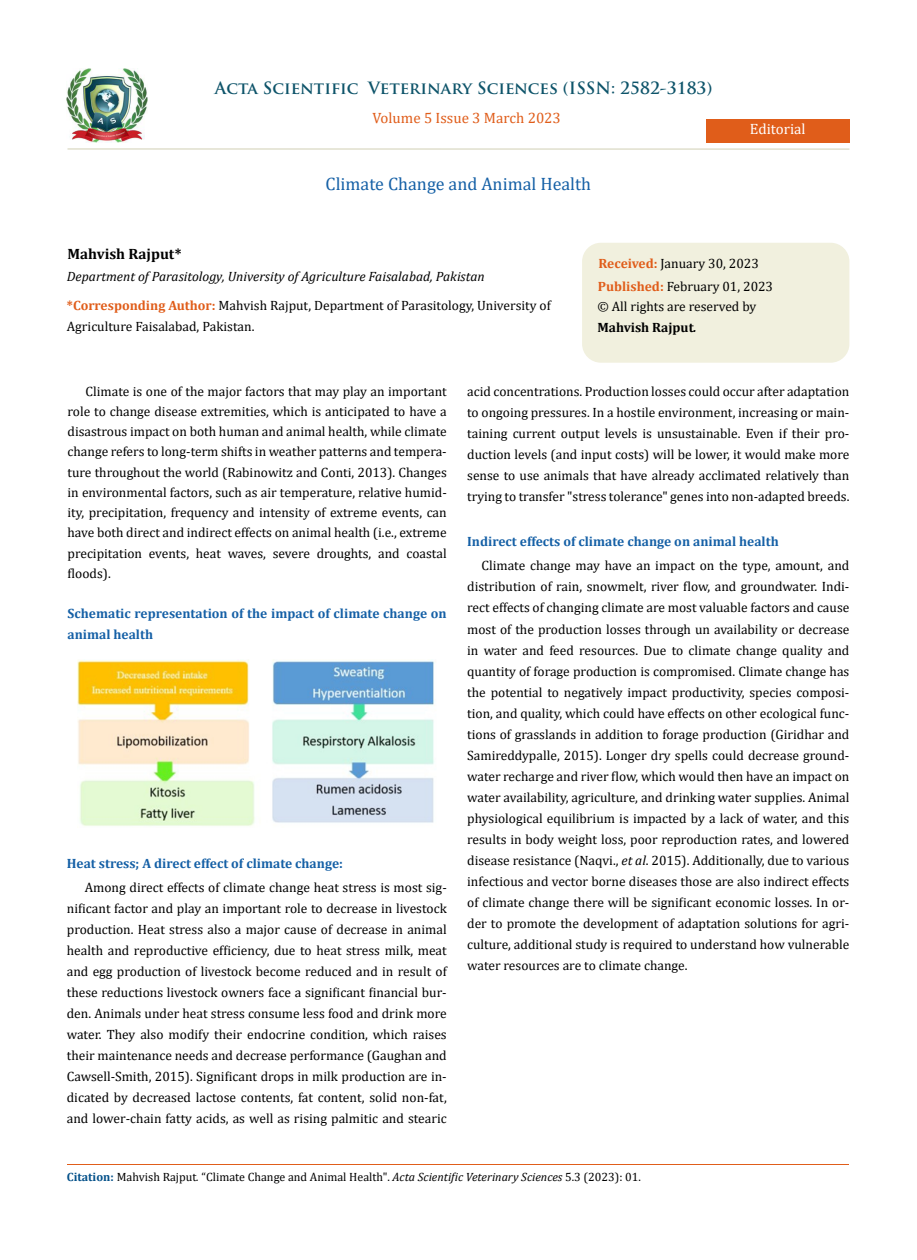
<style>
.page{position:relative;width:917px;height:1260px;background:#fff}
.page>*{position:absolute;margin:0;border:0;box-sizing:border-box;transform-origin:0 0}
.t1{font:18px "Cambria";color:#1560a6}
.t2{font:700 16.5px "Trajan Pro";color:#0e546a}
.t3{font:15px "Cambria";color:#e05d1a}
.t4{font:700 15px "Cambria";color:#000}
.t5{font:15px "Cambria";color:#fff}
.t6{font:13.5px/21px "Cambria";color:#000;text-align:justify}
.t7{font:700 13.5px/20.2px "Cambria";color:#1560a6}
.t8{font:italic 13.5px/29px "Cambria";color:#000}
.t9{font:12px "Cambria";color:#000}
.s1{font-weight:700;font-style:normal;color:#e05d1a}
.s2{font-style:normal}
.s3{font-weight:700;color:#e05d1a}
.s4{font-weight:700}
.s5{font-weight:700;font-style:italic}
.s6{font-style:italic}
.s7{font-weight:700;color:#035089}
</style>
<div class="page">
<img style="left:67px;top:68px;width:80px;height:74px">
<div style="left:706px;top:119px;width:143px;height:23px;background:#e05d1a"></div>
<div style="left:583px;top:244px;width:265px;height:118px;background:#f1f0de;border-radius:18px"></div>
<div style="left:582px;top:243px;width:267px;height:120px;border:2px solid #f1f0de;border-radius:18px"></div>
<img style="left:77px;top:660px;width:357px;height:166px">
<hr style="left:67px;top:1165px;width:781px;height:1px;background:#e05d1a">
<hr style="left:67px;top:148px;width:782px;height:2px;background:#e0dfcd">
<p class="t2" style="left:215px;top:77px;width:499px">Acta Scientific Veterinary Sciences (ISSN: 2582-3183)</p>
<p class="t3" style="left:372px;top:109px;width:190px">Volume 5 Issue 3 March 2023</p>
<h1 class="t1" style="left:325px;top:174px;width:267px">Climate Change and Animal Health</h1>
<p class="t5" style="left:749px;top:120px;width:57px">Editorial</p>
<p class="t4" style="left:67px;top:244px;width:115px">Mahvish Rajput*</p>
<p class="t8" style="left:67px;top:262px;width:485px">Department of Parasitology, University of Agriculture Faisalabad, Pakistan <span class="s1">*Corresponding Author:</span> <span class="s2">Mahvish Rajput, Department of Parasitology, University of</span></p>
<p class="t6" style="left:67px;top:316px;width:189px">Agriculture Faisalabad, Pakistan.</p>
<p class="t6" style="left:597px;top:252px;width:177px;line-height:23px"><span class="s3">Received:</span> January 30, 2023<br><span class="s3">Published:</span> February 01, 2023</p>
<p class="t6" style="left:597px;top:296px;width:160px">© All rights are reserved by<br><span class="s4">Mahvish Rajput</span><span class="s5">.</span></p>
<p class="t6" style="left:67px;top:381px;width:381px;line-height:20.2px;text-indent:18px">Climate is one of the major factors that may play an important role to change disease extremities, which is anticipated to have a disastrous impact on both human and animal health, while climate change refers to long-term shifts in weather patterns and tempera&shy;ture throughout the world (Rabinowitz and Conti, 2013). Changes in environmental factors, such as air temperature, relative humid&shy;ity, precipitation, frequency and intensity of extreme events, can have both direct and indirect effects on animal health (i.e., extreme precipitation events, heat waves, severe droughts, and coastal floods).</p>
<p class="t7" style="left:67px;top:603px;width:381px">Schematic representation of the impact of climate change on animal health</p>
<p class="t7" style="left:67px;top:853px;width:278px">Heat stress; A direct effect of climate change:</p>
<p class="t6" style="left:67px;top:877px;width:381px;text-indent:18px">Among direct effects of climate change heat stress is most sig&shy;nificant factor and play an important role to decrease in livestock production. Heat stress also a major cause of decrease in animal health and reproductive efficiency, due to heat stress milk, meat and egg production of livestock become reduced and in result of these reductions livestock owners face a significant financial bur&shy;den. Animals under heat stress consume less food and drink more water. They also modify their endocrine condition, which raises their maintenance needs and decrease performance (Gaughan and Cawsell-Smith, 2015). Significant drops in milk production are in&shy;dicated by decreased lactose contents, fat content, solid non-fat, and lower-chain fatty acids, as well as rising palmitic and stearic</p>
<p class="t6" style="left:467px;top:381px;width:384px">acid concentrations. Production losses could occur after adaptation to ongoing pressures. In a hostile environment, increasing or main&shy;taining current output levels is unsustainable. Even if their pro&shy;duction levels (and input costs) will be lower, it would make more sense to use animals that have already acclimated relatively than trying to transfer "stress tolerance" genes into non-adapted breeds.</p>
<p class="t7" style="left:467px;top:531px;width:313px">Indirect effects of climate change on animal health</p>
<p class="t6" style="left:467px;top:555px;width:384px;text-indent:14px">Climate change may have an impact on the type, amount, and distribution of rain, snowmelt, river flow, and groundwater. Indi&shy;rect effects of changing climate are most valuable factors and cause most of the production losses through un availability or decrease in water and feed resources. Due to climate change quality and quantity of forage production is compromised. Climate change has the potential to negatively impact productivity, species composi&shy;tion, and quality, which could have effects on other ecological func&shy;tions of grasslands in addition to forage production (Giridhar and Samireddypalle, 2015). Longer dry spells could decrease ground&shy;water recharge and river flow, which would then have an impact on water availability, agriculture, and drinking water supplies. Animal physiological equilibrium is impacted by a lack of water, and this results in body weight loss, poor reproduction rates, and lowered disease resistance (Naqvi., <span class="s6">et al</span>. 2015). Additionally, due to various infectious and vector borne diseases those are also indirect effects of climate change there will be significant economic losses. In or&shy;der to promote the development of adaptation solutions for agri&shy;culture, additional study is required to understand how vulnerable water resources are to climate change.</p>
<p class="t9" style="left:67px;top:1170px;width:575px"><span class="s7">Citation:</span> Mahvish Rajput<span class="s6">.</span> “Climate Change and Animal Health". <span class="s6">Acta Scientific Veterinary Sciences</span> 5.3 (2023): 01.</p>
</div>
